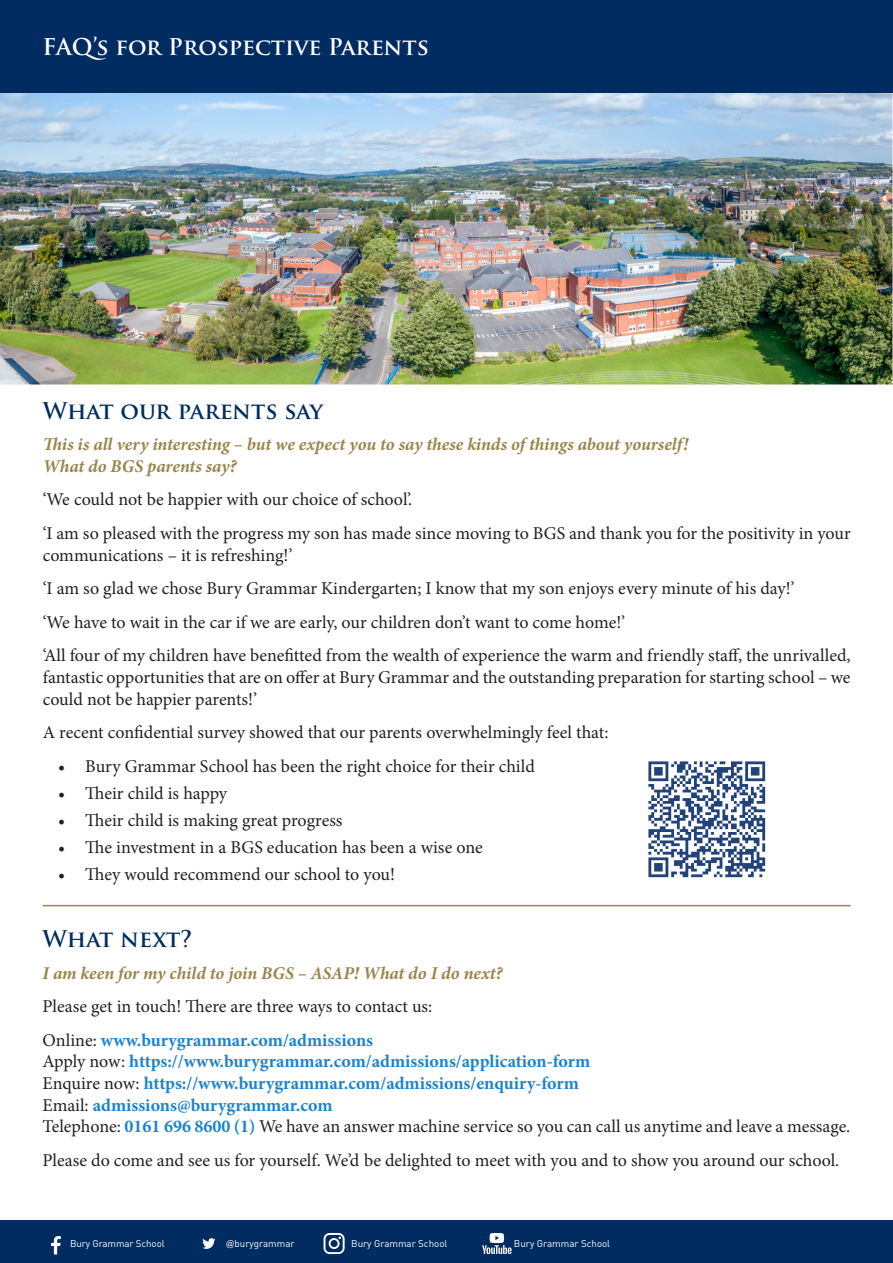
<style>
.page{position:relative;width:893px;height:1263px;background:#fff}
.page>*{position:absolute;margin:0;border:0;box-sizing:border-box;transform-origin:0 0}
.t1{font:700 22.5px "Trajan Pro";color:#fff}
.t2{font:700 22.5px "Trajan Pro";color:#002c62}
.t3{font:18px/21.6px "Minion Pro";letter-spacing:-.005em;color:#231f20}
.t4{font:700 18px "Minion Pro";color:#1c83cf}
.t5{font:italic 700 18px "Minion Pro";letter-spacing:-.005em;color:#98864d}
.t6{font:9.75px "DIN";color:#fff}
.s1{font-weight:400;color:#231f20}
.s2{font-weight:700;color:#1c83cf}
.s3{font-family:"Akzidenz Grotesk BE"}
</style>
<div class="page">
<div style="left:0;top:0;width:893px;height:94px;background:#002c62"></div>
<div style="left:0;top:1220px;width:893px;height:43px;background:#002c62"></div>
<svg style="left:482px;top:1233px;width:29px;height:21px"></svg>
<img style="left:50px;top:1236px;width:11px;height:18px">
<svg style="left:202px;top:1238px;width:13px;height:11px"></svg>
<svg style="left:324px;top:1233px;width:21px;height:21px"></svg>
<img style="left:0;top:94px;width:893px;height:290px">
<hr style="left:43px;top:905px;width:808px;height:1px;background:#98864d">
<img style="left:648px;top:761px;width:118px;height:117px">
<p class="t1" style="left:43px;top:33px;width:388px">FAQ’s for Prospective Parents</p>
<p class="t2" style="left:43px;top:397px;width:282px">What our parents say</p>
<p class="t5" style="left:43px;top:432px;width:647px">This is all very interesting – but we expect you to say these kinds of things about yourself!</p>
<p class="t5" style="left:43px;top:453px;width:195px">What do BGS parents say?</p>
<p class="t3" style="left:43px;top:489px;width:371px">‘We could not be happier with our choice of school’.</p>
<p class="t3" style="left:43px;top:523px;width:809px">‘I am so pleased with the progress my son has made since moving to BGS and thank you for the positivity in your communications – it is refreshing!’</p>
<p class="t3" style="left:43px;top:578px;width:753px">‘I am so glad we chose Bury Grammar Kindergarten; I know that my son enjoys every minute of his day!’</p>
<p class="t3" style="left:43px;top:611px;width:584px">‘We have to wait in the car if we are early, our children don’t want to come home!’</p>
<p class="t3" style="left:43px;top:645px;width:809px;text-align:justify">‘All four of my children have benefitted from the wealth of experience the warm and friendly staff, the unrivalled, fantastic opportunities that are on offer at Bury Grammar and the outstanding preparation for starting school – we could not be happier parents!’</p>
<p class="t3" style="left:43px;top:722px;width:567px">A recent confidential survey showed that our parents overwhelmingly feel that:</p>
<p class="t3" style="left:58px;top:755px;width:478px">• Bury Grammar School has been the right choice for their child</p>
<p class="t3" style="left:58px;top:782px;width:170px">• Their child is happy</p>
<p class="t3" style="left:58px;top:809px;width:286px">• Their child is making great progress</p>
<p class="t3" style="left:58px;top:836px;width:426px">• The investment in a BGS education has been a wise one</p>
<p class="t3" style="left:58px;top:863px;width:338px">• They would recommend our school to you!</p>
<p class="t2" style="left:43px;top:925px;width:151px">What next?</p>
<p class="t5" style="left:43px;top:960px;width:461px">I am keen for my child to join BGS – ASAP! What do I do next?</p>
<p class="t3" style="left:43px;top:996px;width:391px">Please get in touch! There are three ways to contact us:</p>
<p class="t4" style="left:43px;top:1027px;width:332px"><span class="s1">Online:</span> www.burygrammar.com/admissions</p>
<p class="t4" style="left:43px;top:1049px;width:549px"><span class="s1">Apply now:</span> https://www.burygrammar.com/admissions/application-form</p>
<p class="t4" style="left:43px;top:1070px;width:538px"><span class="s1">Enquire now:</span> https://www.burygrammar.com/admissions/enquiry-form</p>
<p class="t4" style="left:43px;top:1092px;width:291px"><span class="s1">Email:</span> admissions@burygrammar.com</p>
<p class="t3" style="left:43px;top:1116px;width:809px">Telephone: <span class="s2">0161 696 8600 (1)</span> We have an answer machine service so you can call us anytime and leave a message.</p>
<p class="t3" style="left:43px;top:1149px;width:798px">Please do come and see us for yourself. We’d be delighted to meet with you and to show you around our school.</p>
<p class="t6" style="left:70px;top:1238px;width:96px">Bury Grammar School</p>
<p class="t6" style="left:226px;top:1238px;width:70px"><span class="s3">@</span>burygrammar</p>
<p class="t6" style="left:351px;top:1238px;width:98px">Bury Grammar School</p>
<p class="t6" style="left:514px;top:1238px;width:98px">Bury Grammar School</p>
</div>
